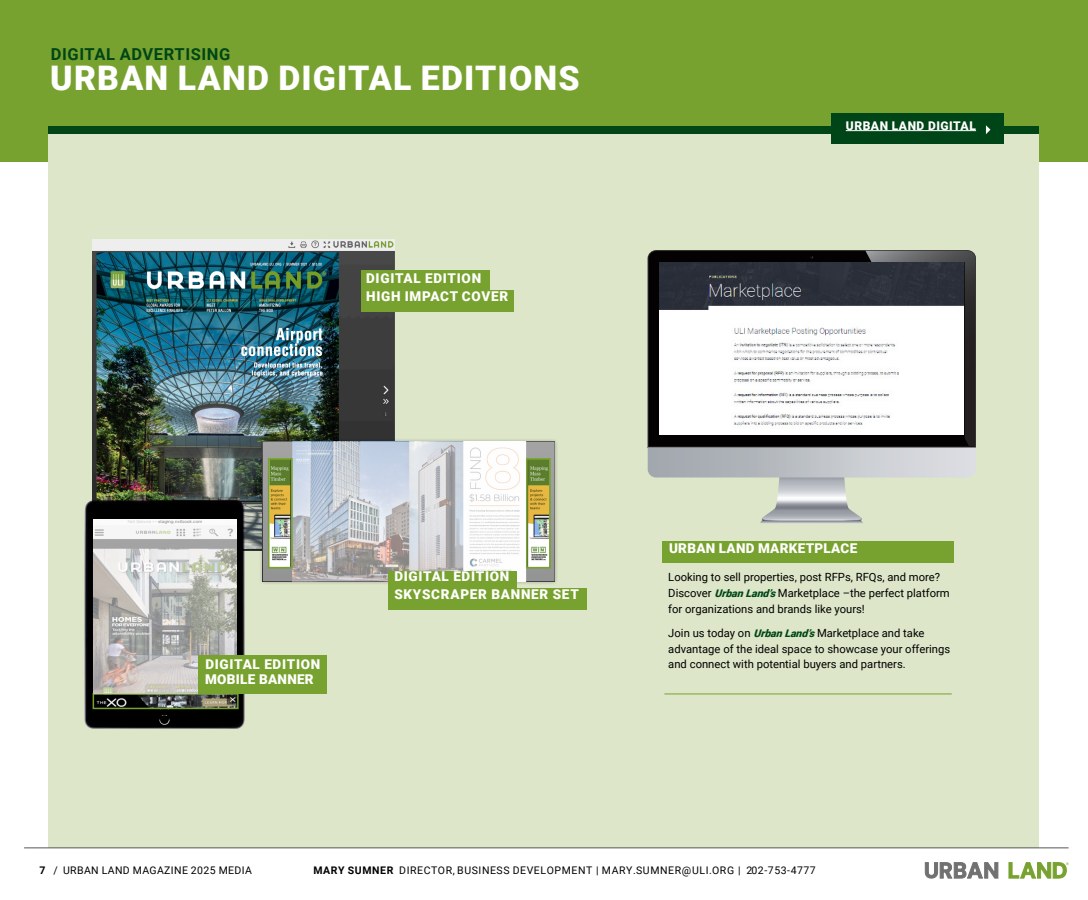
<style>
.page{position:relative;width:1088px;height:900px;background:#fff}
.page>*{position:absolute;margin:0;border:0;box-sizing:border-box;transform-origin:0 0}
.Headline{font:900 33.9px "Roboto";letter-spacing:.035em;color:#fff}
.Title_in_Body{font:700 16.5px "Roboto";letter-spacing:.035em;color:#004617}
.Frequency_Rate{font:900 13.5px/18px "Roboto";letter-spacing:.055em;color:#fff}
.Frequency_Rate-2{font:900 13.5px/15px "Roboto";letter-spacing:.03em;color:#fff}
.Frequency_Rate-3{font:900 13.5px "Roboto";letter-spacing:.02em;color:#fff}
.t1{font:900 12px "Roboto";letter-spacing:.045em;color:#fff}
.Body_Copy{font:11.25px/15.8px "Roboto";color:#000}
.t2{font:10.5px "Roboto";letter-spacing:.045em;color:#000}
.t3{font:10.5px "Roboto";letter-spacing:.035em;color:#000}
.s1{font-weight:900;font-style:italic;font-size:10.5px;color:#004617}
.s2{font-weight:700}
.s3{font-style:inherit}
</style>
<div class="page">
<svg style="left:925px;top:862px;width:73px;height:16px"></svg>
<svg style="left:1008px;top:862px;width:60px;height:16px"></svg>
<div style="left:0;top:0;width:1088px;height:161px;background:#78a22f"></div>
<div style="left:49px;top:126px;width:990px;height:722px;background:#dde6c8"></div>
<div style="left:49px;top:126px;width:990px;height:7px;background:#004617"></div>
<img style="left:92px;top:239px;width:302px;height:311px">
<div style="left:259px;top:438px;width:299px;height:147px;background:#000;opacity:.3"></div>
<div style="left:361px;top:271px;width:129px;height:21px;background:#78a22f"></div>
<div style="left:361px;top:290px;width:153px;height:22px;background:#78a22f"></div>
<svg style="left:647px;top:251px;width:329px;height:272px"></svg>
<hr style="left:647px;top:447px;width:329px;height:1px;background:#808285">
<img style="left:660px;top:263px;width:303px;height:171px">
<div style="left:662px;top:541px;width:291px;height:21px;background:#78a22f"></div>
<div style="left:831px;top:113px;width:173px;height:31px;background:#004517"></div>
<hr style="left:845px;top:130px;width:131px;height:1px;background:#fff">
<svg style="left:986px;top:125px;width:4px;height:9px"></svg>
<img style="left:84px;top:498px;width:174px;height:231px">
<img style="left:96px;top:696px;width:139px;height:10px">
<div style="left:93px;top:693px;width:145px;height:16px;border:2px solid #78a22f"></div>
<svg style="left:263px;top:442px;width:291px;height:139px;background:#c9cbca"></svg>
<div style="left:388px;top:571px;width:128px;height:22px;background:#78a22f"></div>
<div style="left:388px;top:588px;width:198px;height:22px;background:#78a22f"></div>
<div style="left:526px;top:458px;width:25px;height:111px;border:2px solid #78a22f"></div>
<div style="left:268px;top:458px;width:25px;height:111px;border:2px solid #78a22f"></div>
<svg style="left:93px;top:519px;width:144px;height:174px;background:#c5c4c1"></svg>
<div style="left:199px;top:672px;width:128px;height:21px;background:#78a22f"></div>
<div style="left:199px;top:656px;width:128px;height:21px;background:#78a22f"></div>
<hr style="left:24px;top:848px;width:1044px;height:1px;background:#545758">
<hr style="left:664px;top:694px;width:287px;height:1px;background:#78a22f">
<p class="Title_in_Body" style="left:51px;top:43px;width:181px">DIGITAL ADVERTISING</p>
<p class="Headline" style="left:50px;top:54px;width:531px">URBAN LAND DIGITAL EDITIONS</p>
<p class="Frequency_Rate" style="left:366px;top:268px;width:144px">DIGITAL EDITION<br>HIGH IMPACT COVER</p>
<p class="t1" style="left:845px;top:117px;width:132px">URBAN LAND DIGITAL</p>
<p class="Frequency_Rate-2" style="left:205px;top:656px;width:117px">DIGITAL EDITION<br>MOBILE BANNER</p>
<p class="Frequency_Rate" style="left:394px;top:567px;width:186px">DIGITAL EDITION<br>SKYSCRAPER BANNER SET</p>
<p class="Frequency_Rate-3" style="left:669px;top:539px;width:190px">URBAN LAND MARKETPLACE</p>
<p class="Body_Copy" style="left:668px;top:569px;width:283px">Looking to sell properties, post RFPs, RFQs, and more?<br>Discover <span class="s1">UrbanLand’s</span>Marketplace –the perfect platform for organizations and brands like yours!</p>
<p class="Body_Copy" style="left:668px;top:624px;width:283px">Join us today on <span class="s1">UrbanLand’s</span>Marketplace and take advantage of the ideal space to showcase your offerings and connect with potential buyers and partners.</p>
<p class="t3" style="left:39px;top:863px;width:214px"><span class="s2">7</span> / URBAN LAND MAGAZINE 2025 MEDIA</p>
<p class="t2" style="left:313px;top:863px;width:504px"><span class="s2">MARY SUMNER</span> <span class="s3">DIRECTOR, BUSINESS DEVELOPMENT</span> | MARY.SUMNER@ULI.ORG | 202-753-4777</p>
</div>
